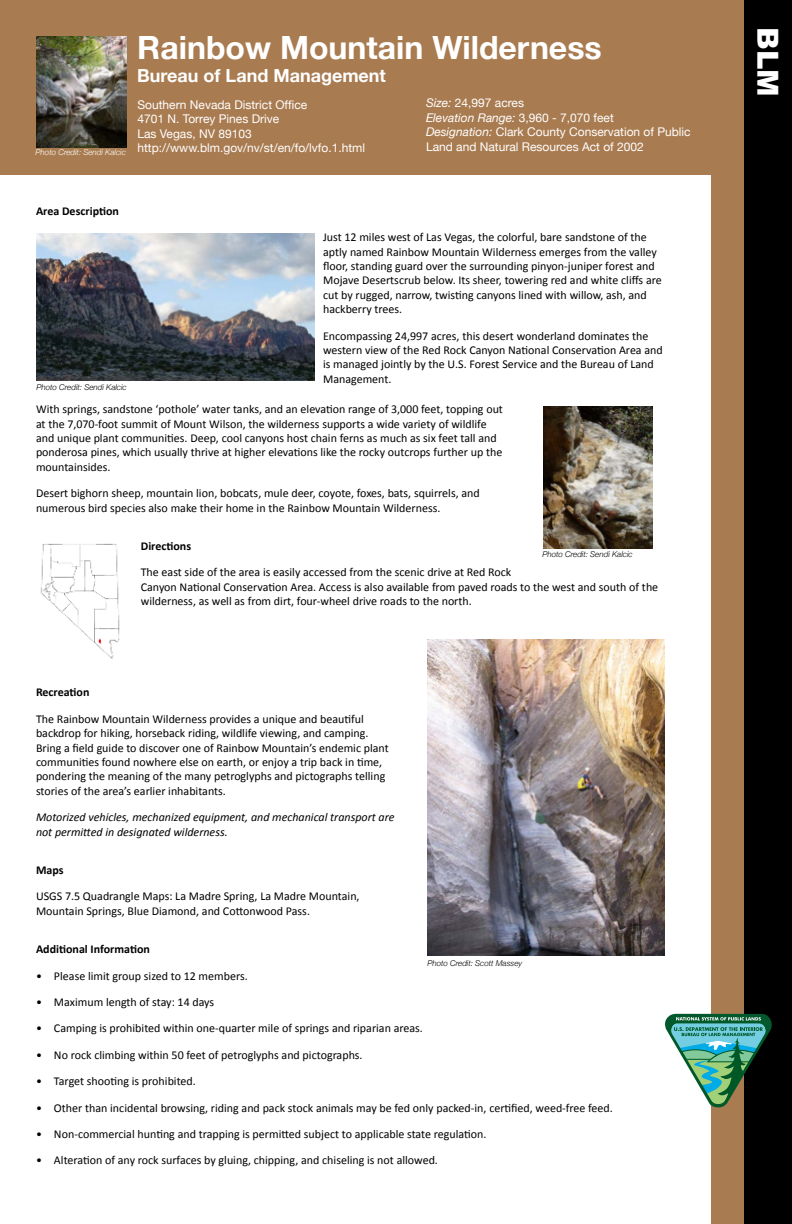
<style>
.page{position:relative;width:792px;height:1224px;background:#fff}
.page>*{position:absolute;margin:0;border:0;box-sizing:border-box;transform-origin:0 0}
.t1{font:700 32px "Helvetica Neue";color:#fff}
.t2{font:900 29.1px "Arial";color:#fff}
.t3{font:700 18px "Helvetica Neue";color:#fff}
.t4{font:12px/14.4px "Calibri";color:#000}
.t5{font:12px/14.4px "Helvetica Neue";color:#fff}
.t6{font:italic 12px/14.4px "Calibri";color:#000}
.t7{font:700 12px "Calibri";color:#000}
.t8{font:italic 300 8px "Helvetica Neue";color:#000}
.t9{font:italic 300 8px "Helvetica Neue";color:#fff}
.s1{font-style:italic}
</style>
<div class="page">
<div style="left:0;top:0;width:736px;height:175px;background:#a97b50"></div>
<div style="left:743px;top:0;width:49px;height:1224px;background:#000"></div>
<div style="left:711px;top:0;width:32px;height:1224px;background:#a97b50"></div>
<svg style="left:665px;top:1014px;width:107px;height:94px"></svg>
<img style="left:36px;top:36px;width:90px;height:112px">
<img style="left:36px;top:234px;width:278px;height:147px">
<img style="left:543px;top:407px;width:110px;height:142px">
<img style="left:40px;top:543px;width:80px;height:116px">
<img style="left:427px;top:639px;width:238px;height:317px">
<p class="t9" style="left:36px;top:149px;width:92px">Photo Credit: Sendi Kalcic</p>
<h1 class="t1" style="left:137px;top:36px;width:466px">Rainbow Mountain Wilderness</h1>
<h3 class="t3" style="left:137px;top:69px;width:250px">Bureau of Land Management</h3>
<p class="t5" style="left:138px;top:97px;width:229px">Southern Nevada District Office<br>4701 N. Torrey Pines Drive<br>Las Vegas, NV 89103 http://www.blm.gov/nv/st/en/fo/lvfo.1.html</p>
<p class="t5" style="left:426px;top:97px;width:266px"><span class="s1">Size:</span> 24,997 acres<br><span class="s1">Elevation Range:</span> 3,960 - 7,070 feet<br><span class="s1">Designation:</span> Clark County Conservation of Public Land and Natural Resources Act of 2002</p>
<p class="t7" style="left:36px;top:203px;width:85px">Area Description</p>
<p class="t4" style="left:323px;top:231px;width:340px">Just 12 miles west of Las Vegas, the colorful, bare sandstone of the aptly named Rainbow Mountain Wilderness emerges from the valley floor, standing guard over the surrounding pinyon-juniper forest and Mojave Desertscrub below. Its sheer, towering red and white cliffs are cut by rugged, narrow, twisting canyons lined with willow, ash, and hackberry trees.</p>
<p class="t4" style="left:323px;top:329px;width:341px">Encompassing 24,997 acres, this desert wonderland dominates the western view of the Red Rock Canyon National Conservation Area and is managed jointly by the U.S. Forest Service and the Bureau of Land Management.</p>
<p class="t4" style="left:36px;top:402px;width:469px">With springs, sandstone ‘pothole’ water tanks, and an elevation range of 3,000 feet, topping out at the 7,070-foot summit of Mount Wilson, the wilderness supports a wide variety of wildlife and unique plant communities. Deep, cool canyons host chain ferns as much as six feet tall and ponderosa pines, which usually thrive at higher elevations like the rocky outcrops further up the mountainsides.</p>
<p class="t4" style="left:36px;top:486px;width:445px">Desert bighorn sheep, mountain lion, bobcats, mule deer, coyote, foxes, bats, squirrels, and numerous bird species also make their home in the Rainbow Mountain Wilderness.</p>
<p class="t7" style="left:141px;top:538px;width:52px">Directions</p>
<p class="t4" style="left:141px;top:566px;width:519px">The east side of the area is easily accessed from the scenic drive at Red Rock<br>Canyon National Conservation Area. Access is also available from paved roads to the west and south of the wilderness, as well as from dirt, four-wheel drive roads to the north.</p>
<p class="t8" style="left:36px;top:384px;width:92px">Photo Credit: Sendi Kalcic</p>
<p class="t8" style="left:542px;top:551px;width:92px">Photo Credit: Sendi Kalcic</p>
<p class="t7" style="left:36px;top:685px;width:55px">Recreation</p>
<p class="t4" style="left:36px;top:712px;width:354px">The Rainbow Mountain Wilderness provides a unique and beautiful backdrop for hiking, horseback riding, wildlife viewing, and camping.<br>Bring a field guide to discover one of Rainbow Mountain’s endemic plant communities found nowhere else on earth, or enjoy a trip back in time, pondering the meaning of the many petroglyphs and pictographs telling stories of the area’s earlier inhabitants.</p>
<p class="t6" style="left:36px;top:811px;width:360px">Motorized vehicles, mechanized equipment, and mechanical transport are not permitted in designated wilderness.</p>
<p class="t7" style="left:36px;top:866px;width:29px">Maps</p>
<p class="t4" style="left:36px;top:889px;width:325px">USGS 7.5 Quadrangle Maps: La Madre Spring, La Madre Mountain,<br>Mountain Springs, Blue Diamond, and Cottonwood Pass.</p>
<p class="t7" style="left:36px;top:942px;width:116px">Additional Information</p>
<p class="t4" style="left:36px;top:968px;width:213px">• Please limit group sized to 12 members.</p>
<p class="t4" style="left:36px;top:995px;width:180px">• Maximum length of stay: 14 days</p>
<p class="t4" style="left:36px;top:1021px;width:388px">• Camping is prohibited within one-quarter mile of springs and riparian areas.</p>
<p class="t4" style="left:36px;top:1048px;width:328px">• No rock climbing within 50 feet of petroglyphs and pictographs.</p>
<p class="t4" style="left:36px;top:1074px;width:161px">• Target shooting is prohibited.</p>
<p class="t4" style="left:36px;top:1100px;width:578px">• Other than incidental browsing, riding and pack stock animals may be fed only packed-in, certified, weed-free feed.</p>
<p class="t4" style="left:36px;top:1127px;width:452px">• Non-commercial hunting and trapping is permitted subject to applicable state regulation.</p>
<p class="t4" style="left:36px;top:1153px;width:404px">• Alteration of any rock surfaces by gluing, chipping, and chiseling is not allowed.</p>
<p class="t8" style="left:427px;top:961px;width:96px">Photo Credit: Scott Massey</p>
<h2 class="t2" style="left:785px;top:27px;width:71px;rotate:90deg">BLM</h2>
</div>
